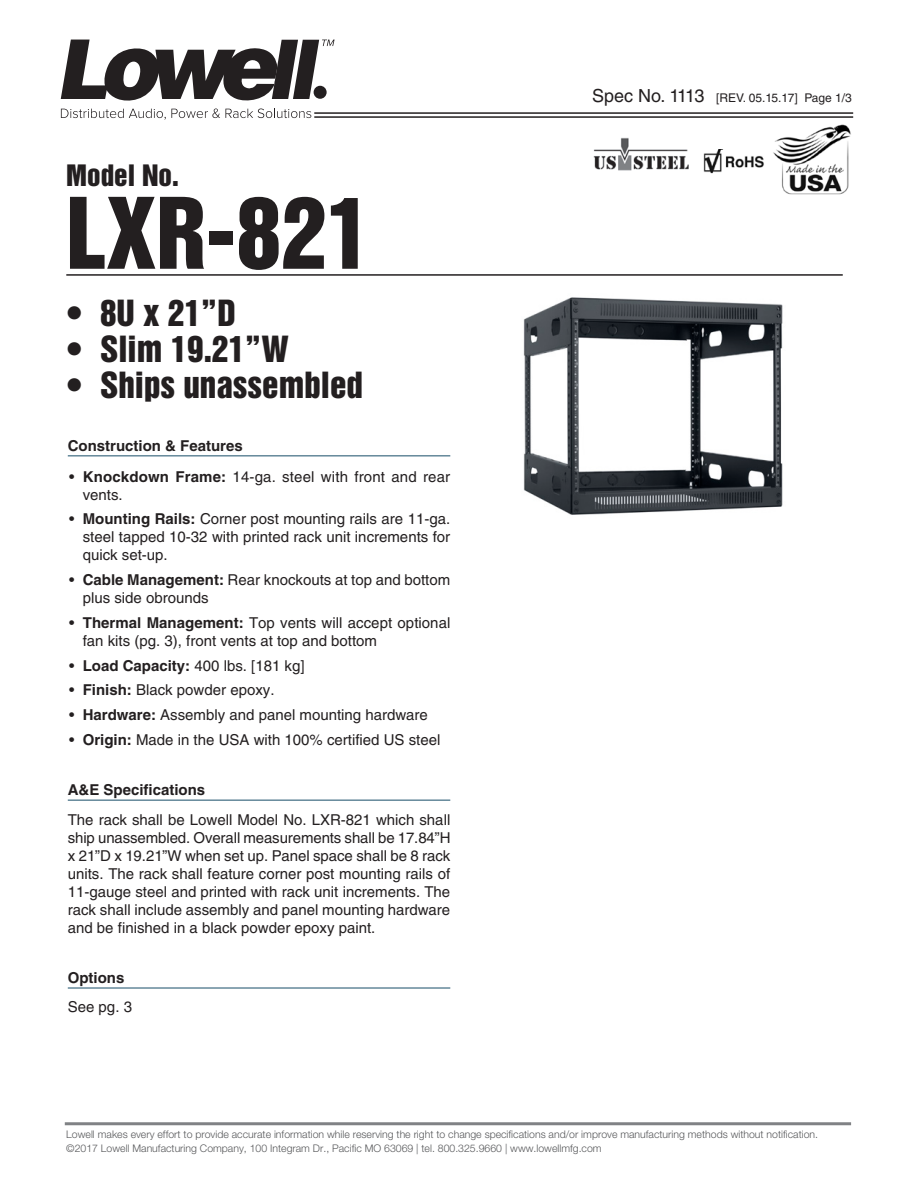
<style>
.page{position:relative;width:918px;height:1188px;background:#fff}
.page>*{position:absolute;margin:0;border:0;box-sizing:border-box;transform-origin:0 0}
.Product_-_Model_No{font:90px "Helvetica Inserat LT Std";color:#231f20}
.Product_-_Model_No-2{font:33px "Helvetica Inserat LT Std";color:#231f20}
.Product_-_Model_No-3{font:27px "Helvetica Inserat LT Std";color:#231f20}
.Product_-_Bullets{font:15px/18px "Helvetica LT Std";color:#231f20}
.Product_-_Descriptio{font:15px/18px "Helvetica LT Std";color:#231f20;text-align:justify}
.Product_-_Subhead{font:700 15px "Helvetica LT Std";color:#231f20}
.Page_-_Spec_No{font:12px "Helvetica LT Std";color:#231f20}
.t1{font:300 10.5px/14.2px "Helvetica Neue LT Std";color:#57585a}
.s1{font-weight:700}
.s2{font-size:18px}
</style>
<div class="page">
<hr style="left:68px;top:455px;width:382px;height:2px;background:#64889a">
<hr style="left:68px;top:799px;width:382px;height:2px;background:#64889a">
<hr style="left:68px;top:987px;width:382px;height:2px;background:#64889a">
<hr style="left:66px;top:274px;width:777px;height:2px;background:#231f20">
<img style="left:703px;top:149px;width:61px;height:25px">
<img style="left:593px;top:138px;width:96px;height:33px">
<img style="left:773px;top:124px;width:78px;height:71px">
<img style="left:523px;top:297px;width:260px;height:218px">
<hr style="left:314px;top:112px;width:539px;height:2px;background:#231f20">
<hr style="left:314px;top:116px;width:539px;height:2px;background:#231f20">
<svg style="left:61px;top:109px;width:250px;height:10px"></svg>
<svg style="left:61px;top:40px;width:274px;height:61px"></svg>
<hr style="left:65px;top:1122px;width:786px;height:3px;background:#808285">
<p class="Product_-_Model_No-3" style="left:66px;top:160px;width:114px">Model No.</p>
<p class="Product_-_Model_No" style="left:66px;top:180px;width:307px">LXR-821</p>
<p class="Product_-_Model_No-2" style="left:66px;top:294px;width:171px">• 8U x 21”D</p>
<p class="Product_-_Model_No-2" style="left:66px;top:330px;width:224px">• Slim 19.21”W</p>
<p class="Product_-_Model_No-2" style="left:66px;top:366px;width:298px">• Ships unassembled</p>
<p class="Product_-_Subhead" style="left:68px;top:436px;width:177px">Construction &amp; Features</p>
<p class="Product_-_Bullets" style="left:83px;top:467px;width:369px;text-indent:-14px">• <span class="s1">Knockdown Frame:</span> 14-ga. steel with front and rear vents.</p>
<p class="Product_-_Bullets" style="left:83px;top:510px;width:369px;text-align:justify;text-indent:-14px">• <span class="s1">Mounting Rails:</span> Corner post mounting rails are 11-ga. steel tapped 10-32 with printed rack unit increments for quick set-up.</p>
<p class="Product_-_Bullets" style="left:83px;top:571px;width:369px;text-indent:-14px">• <span class="s1">Cable Management:</span> Rear knockouts at top and bottom plus side obrounds</p>
<p class="Product_-_Bullets" style="left:83px;top:614px;width:369px;text-indent:-14px">• <span class="s1">Thermal Management:</span> Top vents will accept optional fan kits (pg. 3), front vents at top and bottom</p>
<p class="Product_-_Bullets" style="left:69px;top:656px;width:237px">• <span class="s1">Load Capacity:</span> 400 lbs. [181 kg]</p>
<p class="Product_-_Bullets" style="left:69px;top:681px;width:207px">• <span class="s1">Finish:</span> Black powder epoxy.</p>
<p class="Product_-_Bullets" style="left:69px;top:706px;width:360px">• <span class="s1">Hardware:</span> Assembly and panel mounting hardware</p>
<p class="Product_-_Bullets" style="left:69px;top:731px;width:373px">• <span class="s1">Origin:</span> Made in the USA with 100% certified US steel</p>
<p class="Product_-_Subhead" style="left:68px;top:781px;width:139px">A&amp;E Specifications</p>
<p class="Product_-_Descriptio" style="left:68px;top:810px;width:384px">The rack shall be Lowell Model No. LXR-821 which shall ship unassembled. Overall measurements shall be 17.84”H x 21”D x 19.21”W when set up. Panel space shall be 8 rack units. The rack shall feature corner post mounting rails of 11-gauge steel and printed with rack unit increments. The rack shall include assembly and panel mounting hardware and be finished in a black powder epoxy paint.</p>
<p class="Product_-_Subhead" style="left:68px;top:969px;width:58px">Options</p>
<p class="Product_-_Descriptio" style="left:68px;top:998px;width:66px">See pg. 3</p>
<p class="Page_-_Spec_No" style="left:592px;top:91px;width:261px"><span class="s2">Spec No. 1113</span> [REV. 05.15.17] Page 1/3</p>
<p class="t1" style="left:66px;top:1127px;width:753px">Lowell makes every effort to provide accurate information while reserving the right to change specifications and/or improve manufacturing methods without notification. ©2017 Lowell Manufacturing Company, 100 Integram Dr., Pacific MO 63069 | tel. 800.325.9660 | www.lowellmfg.com</p>
</div>
